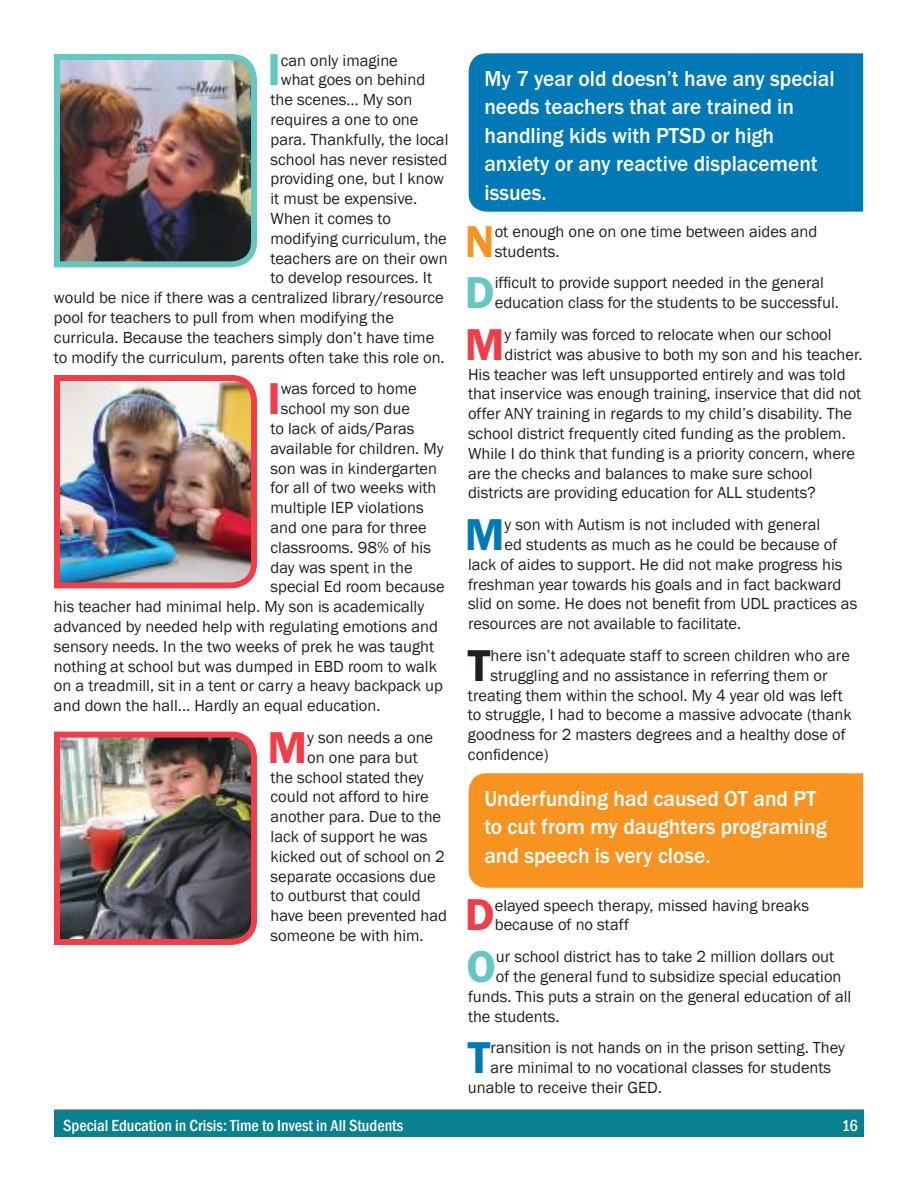
<style>
.page{position:relative;width:918px;height:1188px;background:#fff}
.page>*{position:absolute;margin:0;border:0;box-sizing:border-box;transform-origin:0 0}
.t1{font:600 46.2px "Franklin Gothic Itc T";color:#f23d49}
.t2{font:600 46.2px "Franklin Gothic Itc T";color:#63c7c2}
.t3{font:600 46.2px "Franklin Gothic Itc T";color:#0079b6}
.t4{font:600 46.2px "Franklin Gothic Itc T";color:#f99320}
.t5{font:600 46.2px "Franklin Gothic Itc T";color:#241f1f}
.t6{font:500 22.5px/28.5px "Franklin Gothic Itc T";color:#fff;scale:.95 1}
.t7{font:16.5px/19.8px "Franklin Gothic";color:#241f1f}
.t8{font:500 condensed 16.5px "Franklin Gothic";color:#fff}
</style>
<div class="page">
<img style="left:54px;top:54px;width:203px;height:214px">
<img style="left:54px;top:375px;width:203px;height:214px">
<img style="left:54px;top:731px;width:203px;height:214px">
<div style="left:469px;top:53px;width:394px;height:159px;background:#0079b6"></div>
<div style="left:469px;top:773px;width:394px;height:115px;background:#f99320"></div>
<div style="left:54px;top:1110px;width:810px;height:27px;background:#09808e"></div>
<h1 class="t2" style="left:267px;top:43px;width:15px">I</h1>
<p class="t7" style="left:281px;top:51px;width:119px">can only imagine</p>
<p class="t7" style="left:281px;top:70px;width:146px">what goes on behind</p>
<p class="t7" style="left:271px;top:90px;width:143px">the scenes… My son</p>
<p class="t7" style="left:271px;top:110px;width:149px">requires a one to one</p>
<p class="t7" style="left:271px;top:130px;width:179px">para. Thankfully, the local</p>
<p class="t7" style="left:271px;top:150px;width:178px">school has never resisted</p>
<p class="t7" style="left:271px;top:169px;width:175px">providing one, but I know</p>
<p class="t7" style="left:271px;top:189px;width:148px">it must be expensive.</p>
<p class="t7" style="left:271px;top:209px;width:122px">When it comes to</p>
<p class="t7" style="left:271px;top:229px;width:178px">modifying curriculum, the</p>
<p class="t7" style="left:271px;top:249px;width:179px">teachers are on their own</p>
<p class="t7" style="left:271px;top:268px;width:163px">to develop resources. It</p>
<p class="t7" style="left:54px;top:288px;width:391px">would be nice if there was a centralized library/resource</p>
<p class="t7" style="left:54px;top:308px;width:341px">pool for teachers to pull from when modifying the</p>
<p class="t7" style="left:54px;top:328px;width:382px">curricula. Because the teachers simply don’t have time</p>
<p class="t7" style="left:54px;top:348px;width:392px">to modify the curriculum, parents often take this role on.</p>
<h1 class="t1" style="left:267px;top:372px;width:15px">I</h1>
<p class="t7" style="left:281px;top:379px;width:137px">was forced to home</p>
<p class="t7" style="left:281px;top:399px;width:131px">school my son due</p>
<p class="t7" style="left:271px;top:419px;width:146px">to lack of aids/Paras</p>
<p class="t7" style="left:271px;top:439px;width:175px">available for children. My</p>
<p class="t7" style="left:271px;top:459px;width:168px">son was in kindergarten</p>
<p class="t7" style="left:271px;top:478px;width:168px">for all of two weeks with</p>
<p class="t7" style="left:271px;top:498px;width:155px">multiple IEP violations</p>
<p class="t7" style="left:271px;top:518px;width:158px">and one para for three</p>
<p class="t7" style="left:271px;top:538px;width:162px">classrooms. 98% of his</p>
<p class="t7" style="left:271px;top:558px;width:144px">day was spent in the</p>
<p class="t7" style="left:271px;top:577px;width:176px">special Ed room because</p>
<p class="t7" style="left:54px;top:597px;width:372px">his teacher had minimal help. My son is academically</p>
<p class="t7" style="left:54px;top:617px;width:385px">advanced by needed help with regulating emotions and</p>
<p class="t7" style="left:54px;top:637px;width:382px">sensory needs. In the two weeks of prek he was taught</p>
<p class="t7" style="left:54px;top:657px;width:384px">nothing at school but was dumped in EBD room to walk</p>
<p class="t7" style="left:54px;top:676px;width:391px">on a treadmill, sit in a tent or carry a heavy backpack up</p>
<p class="t7" style="left:54px;top:696px;width:328px">and down the hall... Hardly an equal education.</p>
<h1 class="t1" style="left:267px;top:720px;width:41px">M</h1>
<p class="t7" style="left:307px;top:728px;width:128px">y son needs a one</p>
<p class="t7" style="left:307px;top:748px;width:112px">on one para but</p>
<p class="t7" style="left:271px;top:768px;width:155px">the school stated they</p>
<p class="t7" style="left:271px;top:787px;width:160px">could not afford to hire</p>
<p class="t7" style="left:271px;top:807px;width:172px">another para. Due to the</p>
<p class="t7" style="left:271px;top:827px;width:158px">lack of support he was</p>
<p class="t7" style="left:271px;top:847px;width:176px">kicked out of school on 2</p>
<p class="t7" style="left:271px;top:867px;width:167px">separate occasions due</p>
<p class="t7" style="left:271px;top:886px;width:152px">to outburst that could</p>
<p class="t7" style="left:271px;top:906px;width:178px">have been prevented had</p>
<p class="t7" style="left:271px;top:926px;width:155px">someone be with him.</p>
<h2 class="t6" style="left:484px;top:64px;width:370px">My 7 year old doesn’t have any special needs teachers that are trained in handling kids with PTSD or high anxiety or any reactive displacement issues.</h2>
<h1 class="t4" style="left:465px;top:214px;width:31px">N</h1>
<p class="t7" style="left:495px;top:222px;width:324px">ot enough one on one time between aides and students.</p>
<h1 class="t2" style="left:465px;top:266px;width:31px">D</h1>
<p class="t7" style="left:495px;top:273px;width:346px">ifficult to provide support needed in the general education class for the students to be successful.</p>
<h1 class="t1" style="left:465px;top:317px;width:41px">M</h1>
<p class="t7" style="left:505px;top:325px;width:329px">y family was forced to relocate when our school</p>
<p class="t7" style="left:505px;top:345px;width:360px">district was abusive to both my son and his teacher.</p>
<p class="t7" style="left:468px;top:364px;width:379px">His teacher was left unsupported entirely and was told</p>
<p class="t7" style="left:468px;top:384px;width:395px">that inservice was enough training, inservice that did not</p>
<p class="t7" style="left:468px;top:404px;width:386px">offer ANY training in regards to my child’s disability. The</p>
<p class="t7" style="left:468px;top:424px;width:379px">school district frequently cited funding as the problem.</p>
<p class="t7" style="left:468px;top:444px;width:389px">While I do think that funding is a priority concern, where</p>
<p class="t7" style="left:468px;top:463px;width:346px">are the checks and balances to make sure school</p>
<p class="t7" style="left:468px;top:483px;width:349px">districts are providing education for ALL students?</p>
<h1 class="t3" style="left:465px;top:508px;width:41px">M</h1>
<p class="t7" style="left:505px;top:515px;width:317px">y son with Autism is not included with general</p>
<p class="t7" style="left:505px;top:535px;width:334px">ed students as much as he could be because of</p>
<p class="t7" style="left:468px;top:555px;width:376px">lack of aides to support. He did not make progress his</p>
<p class="t7" style="left:468px;top:574px;width:375px">freshman year towards his goals and in fact backward</p>
<p class="t7" style="left:468px;top:594px;width:391px">slid on some. He does not benefit from UDL practices as</p>
<p class="t7" style="left:468px;top:614px;width:275px">resources are not available to facilitate.</p>
<h1 class="t5" style="left:468px;top:638px;width:24px">T</h1>
<p class="t7" style="left:491px;top:646px;width:361px">here isn’t adequate staff to screen children who are</p>
<p class="t7" style="left:491px;top:666px;width:339px">struggling and no assistance in referring them or</p>
<p class="t7" style="left:468px;top:685px;width:376px">treating them within the school. My 4 year old was left</p>
<p class="t7" style="left:468px;top:705px;width:385px">to struggle, I had to become a massive advocate (thank</p>
<p class="t7" style="left:468px;top:725px;width:379px">goodness for 2 masters degrees and a healthy dose of</p>
<p class="t7" style="left:468px;top:745px;width:82px">confidence)</p>
<h2 class="t6" style="left:484px;top:784px;width:362px">Underfunding had caused OT and PT to cut from my daughters programing and speech is very close.</h2>
<h1 class="t1" style="left:465px;top:888px;width:31px">D</h1>
<p class="t7" style="left:495px;top:895px;width:316px">elayed speech therapy, missed having breaks because of no staff</p>
<h1 class="t2" style="left:466px;top:940px;width:31px">O</h1>
<p class="t7" style="left:496px;top:947px;width:340px">ur school district has to take 2 million dollars out</p>
<p class="t7" style="left:496px;top:967px;width:347px">of the general fund to subsidize special education</p>
<p class="t7" style="left:468px;top:987px;width:385px">funds. This puts a strain on the general education of all</p>
<p class="t7" style="left:468px;top:1006px;width:93px">the students.</p>
<h1 class="t3" style="left:468px;top:1031px;width:24px">T</h1>
<p class="t7" style="left:491px;top:1038px;width:356px">ransition is not hands on in the prison setting. They</p>
<p class="t7" style="left:491px;top:1058px;width:342px">are minimal to no vocational classes for students</p>
<p class="t7" style="left:468px;top:1078px;width:195px">unable to receive their GED.</p>
<p class="t8" style="left:63px;top:1115px;width:342px">Special Education in Crisis: Time to Invest in All Students</p>
<p class="t8" style="left:842px;top:1115px;width:18px">16</p>
</div>
